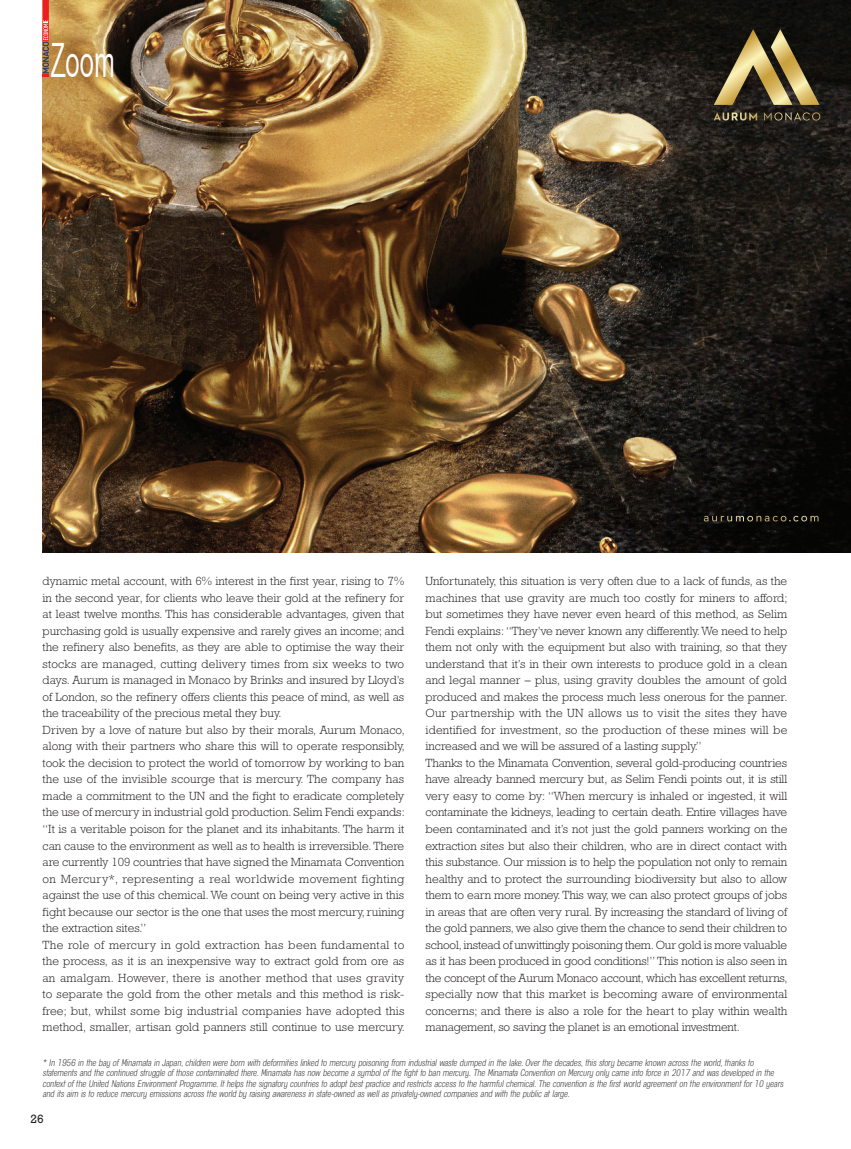
<style>
.page{position:relative;width:851px;height:1149px;background:#fff}
.page>*{position:absolute;margin:0;border:0;box-sizing:border-box;transform-origin:0 0}
.t1{font:300 condensed 49.5px "Abadi";color:#fff;scale:.7 1}
.t2{font:12.3px "Rockwell";color:#231f20}
.t3{font:300 12px/16.5px "Rockwell";color:#231f20}
.t4{font:italic 300 9px/10.5px "GL Bader J Narrow";color:#231f20}
</style>
<div class="page">
<img style="left:43px;top:0;width:807px;height:552px">
<svg style="left:43px;top:0;width:6px;height:77px"></svg>
<h1 class="t1" style="left:51px;top:32px;width:93px">Zoom</h1>
<p class="t3" style="left:43px;top:572px;width:364px">dynamic metal account, with 6% interest in the first year, rising to 7% in the second year, for clients who leave their gold at the refinery for at least twelve months. This has considerable advantages, given that purchasing gold is usually expensive and rarely gives an income; and the refinery also benefits, as they are able to optimise the way their stocks are managed, cutting delivery times from six weeks to two days. Aurum is managed in Monaco by Brinks and insured by Lloyd’s of London, so the refinery offers clients this peace of mind, as well as the traceability of the precious metal they buy.<br>Driven by a love of nature but also by their morals, Aurum Monaco, along with their partners who share this will to operate responsibly, took the decision to protect the world of tomorrow by working to ban the use of the invisible scourge that is mercury. The company has made a commitment to the UN and the fight to eradicate completely the use of mercury in industrial gold production. Selim Fendi expands: “It is a veritable poison for the planet and its inhabitants. The harm it can cause to the environment as well as to health is irreversible. There are currently 109 countries that have signed the Minamata Convention on Mercury*, representing a real worldwide movement fighting against the use of this chemical. We count on being very active in this fight because our sector is the one that uses the most mercury, ruining the extraction sites.”<br>The role of mercury in gold extraction has been fundamental to the process, as it is an inexpensive way to extract gold from ore as an amalgam. However, there is another method that uses gravity to separate the gold from the other metals and this method is risk&shy;free; but, whilst some big industrial companies have adopted this method, smaller, artisan gold panners still continue to use mercury.</p>
<p class="t3" style="left:425px;top:572px;width:363px">Unfortunately, this situation is very often due to a lack of funds, as the machines that use gravity are much too costly for miners to afford; but sometimes they have never even heard of this method, as Selim Fendi explains: “They’ve never known any differently. We need to help them not only with the equipment but also with training, so that they understand that it’s in their own interests to produce gold in a clean and legal manner – plus, using gravity doubles the amount of gold produced and makes the process much less onerous for the panner.<br>Our partnership with the UN allows us to visit the sites they have identified for investment, so the production of these mines will be increased and we will be assured of a lasting supply.”<br>Thanks to the Minamata Convention, several gold-producing countries have already banned mercury but, as Selim Fendi points out, it is still very easy to come by: “When mercury is inhaled or ingested, it will contaminate the kidneys, leading to certain death. Entire villages have been contaminated and it’s not just the gold panners working on the extraction sites but also their children, who are in direct contact with this substance. Our mission is to help the population not only to remain healthy and to protect the surrounding biodiversity but also to allow them to earn more money. This way, we can also protect groups of jobs in areas that are often very rural. By increasing the standard of living of the gold panners, we also give them the chance to send their children to school, instead of unwittingly poisoning them. Our gold is more valuable as it has been produced in good conditions!” This notion is also seen in the concept of the Aurum Monaco account, which has excellent returns, specially now that this market is becoming aware of environmental concerns; and there is also a role for the heart to play within wealth management, so saving the planet is an emotional investment.</p>
<p class="t4" style="left:43px;top:1056px;width:744px">* In 1956 in thebay ofMinamatain Japan,children wereborn with deformitieslinked to mercury poisoning from industrialwastedumped in thelake.Overthedecades,thisstory becameknown acrosstheworld,thanksto statementsand thecontinued struggleofthosecontaminated there.Minamatahasnow becomeasymbolofthefightto ban mercury.TheMinamataConvention on Mercury only cameinto forcein 2017 and wasdeveloped in the contextoftheUnited NationsEnvironmentProgramme.Ithelpsthesignatory countriesto adoptbestpracticeand restrictsaccessto theharmfulchemical.Theconvention isthefirstworld agreementon theenvironmentfor10 years and itsaim isto reducemercury emissionsacrosstheworld by raising awarenessin state-owned aswellasprivately-owned companiesand with thepublicatlarge.</p>
<p class="t2" style="left:31px;top:1111px;width:15px">26</p>
</div>
